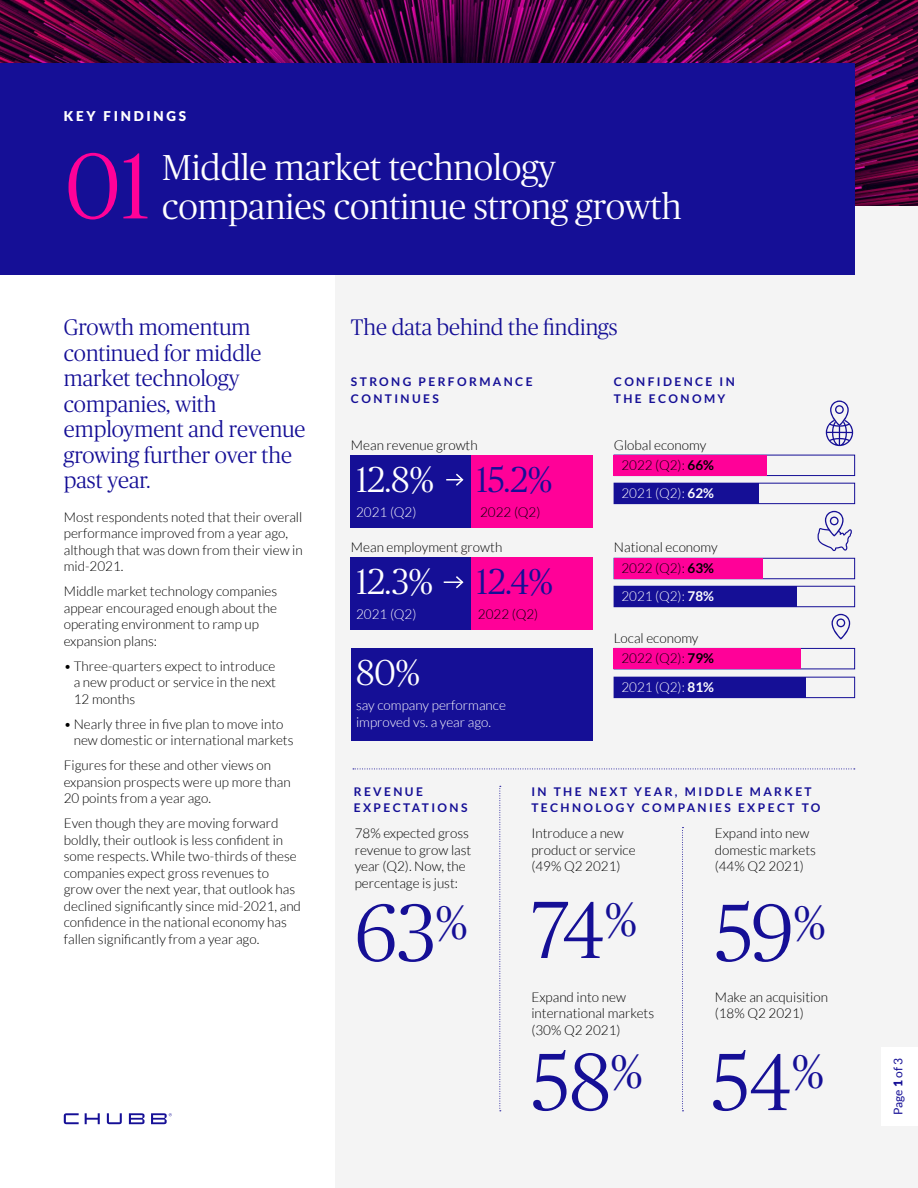
<style>
.page{position:relative;width:918px;height:1188px;background:#fff}
.page>*{position:absolute;margin:0;border:0;box-sizing:border-box;transform-origin:0 0}
.Number{font:300 93px "Chubb Publico";color:#ff0198}
.BLUE{font:300 81px "Chubb Publico";color:#150f96}
.Page_Title{font:300 36px/39px "Chubb Publico";color:#fff}
.Chart___WHITE{font:300 36px "Chubb Publico";color:#fff}
.Chart___BLUE{font:300 36px "Chubb Publico";color:#150f96}
.Head_H1{font:300 22.5px/25.5px "Chubb Publico";color:#150f96}
.Body{font:300 13.5px/16.5px "Lato";color:#000}
.Chart_Body_REV{font:300 13.5px/16.5px "Lato";color:#fff}
.Chart_H2{font:300 13.5px "Lato";color:#000}
.Chart_Body_BLK{font:300 13.5px "Lato";color:#000}
.Pre_Head{font:900 13.5px "Lato";letter-spacing:.2em;color:#fff}
.Chart_Section_Head_H{font:700 12px/16.5px "Lato";letter-spacing:.2em;color:#150f96}
.t1{font:12px "Lato";color:#150f96}
.s1{font-weight:700}
.s2{font-weight:900}
</style>
<div class="page">
<img style="left:0;top:0;width:918px;height:206px">
<div style="left:336px;top:206px;width:582px;height:982px;background:#f4f4f4"></div>
<div style="left:0;top:64px;width:854px;height:211px;background:#150f96"></div>
<div style="left:351px;top:455px;width:121px;height:72px;background:#150f96"></div>
<div style="left:471px;top:455px;width:121px;height:72px;background:#ff0198"></div>
<svg style="left:446px;top:473px;width:18px;height:13px"></svg>
<div style="left:351px;top:557px;width:121px;height:73px;background:#150f96"></div>
<div style="left:471px;top:557px;width:121px;height:73px;background:#ff0198"></div>
<svg style="left:444px;top:576px;width:20px;height:13px"></svg>
<div style="left:351px;top:648px;width:241px;height:93px;background:#150f96"></div>
<svg style="left:826px;top:401px;width:27px;height:45px"></svg>
<div style="left:614px;top:455px;width:241px;height:21px;border:1px solid #150f96"></div>
<div style="left:614px;top:455px;width:153px;height:21px;background:#ff0198"></div>
<div style="left:614px;top:483px;width:241px;height:21px;border:1px solid #150f96"></div>
<div style="left:614px;top:483px;width:144px;height:21px;background:#150f96"></div>
<svg style="left:818px;top:511px;width:34px;height:40px"></svg>
<div style="left:614px;top:558px;width:241px;height:21px;border:1px solid #150f96"></div>
<div style="left:614px;top:558px;width:149px;height:21px;background:#ff0198"></div>
<div style="left:614px;top:586px;width:241px;height:21px;border:1px solid #150f96"></div>
<div style="left:614px;top:586px;width:183px;height:21px;background:#150f96"></div>
<svg style="left:832px;top:614px;width:18px;height:25px"></svg>
<div style="left:614px;top:648px;width:241px;height:21px;border:1px solid #150f96"></div>
<div style="left:614px;top:648px;width:187px;height:21px;background:#ff0198"></div>
<div style="left:614px;top:677px;width:241px;height:21px;border:1px solid #150f96"></div>
<div style="left:614px;top:677px;width:191px;height:21px;background:#150f96"></div>
<svg style="left:353px;top:769px;width:502px;height:1px"></svg>
<svg style="left:499px;top:786px;width:2px;height:325px"></svg>
<svg style="left:64px;top:1113px;width:108px;height:11px"></svg>
<div style="left:882px;top:1047px;width:36px;height:79px;background:#fff"></div>
<svg style="left:682px;top:827px;width:1px;height:284px"></svg>
<h1 class="Pre_Head" style="left:64px;top:108px;width:124px">KEY FINDINGS</h1>
<h1 class="Number" style="left:65px;top:123px;width:86px">01</h1>
<h1 class="Page_Title" style="left:162px;top:146px;width:521px">Middle market technology companies continue strong growth</h1>
<h1 class="Head_H1" style="left:64px;top:314px;width:243px">Growth momentum continued for middle market technology companies, with employment and revenue growing further over the past year.</h1>
<p class="Body" style="left:64px;top:509px;width:240px">Most respondents noted that their overall performance improved from a year ago, although that was down from their view in mid-2021.</p>
<p class="Body" style="left:64px;top:583px;width:215px">Middle market technology companies appear encouraged enough about the operating environment to ramp up expansion plans:</p>
<p class="Body" style="left:74px;top:658px;width:204px;text-align:justify;text-indent:-10px">• Three-quarters expect to introduce a new product or service in the next 12 months</p>
<p class="Body" style="left:74px;top:716px;width:221px;text-indent:-10px">• Nearly three in five plan to move into new domestic or international markets</p>
<p class="Body" style="left:64px;top:757px;width:228px">Figures for these and other views on expansion prospects were up more than<br>20 points from a year ago.</p>
<p class="Body" style="left:64px;top:815px;width:239px">Even though they are moving forward boldly, their outlook is less confident in some respects. While two-thirds of these companies expect gross revenues to grow over the next year, that outlook has declined significantly since mid-2021, and confidence in the national economy has fallen significantly from a year ago.</p>
<h1 class="Head_H1" style="left:351px;top:314px;width:268px">The data behind the findings</h1>
<h1 class="Chart_Section_Head_H" style="left:351px;top:374px;width:183px">STRONG PERFORMANCE<br>CONTINUES</h1>
<h2 class="Chart_H2" style="left:351px;top:438px;width:128px">Mean revenue growth</h2>
<p class="Chart___WHITE" style="left:356px;top:455px;width:79px">12.8%</p>
<p class="Chart_Body_REV" style="left:356px;top:504px;width:62px">2021 (Q2)</p>
<h1 class="Chart_Section_Head_H" style="left:614px;top:373px;width:122px">CONFIDENCE IN<br>THE ECONOMY</h1>
<h2 class="Chart_H2" style="left:614px;top:438px;width:94px">Global economy</h2>
<p class="Chart_Body_BLK" style="left:621px;top:458px;width:94px">2022 (Q2): <span class="s1">66%</span></p>
<p class="Chart_Body_REV" style="left:621px;top:485px;width:94px">2021 (Q2): <span class="s1">62%</span></p>
<p class="Chart___BLUE" style="left:477px;top:455px;width:77px">15.2%</p>
<p class="Chart_Body_BLK" style="left:480px;top:505px;width:62px">2022 (Q2)</p>
<h2 class="Chart_H2" style="left:351px;top:540px;width:153px">Mean employment growth</h2>
<p class="Chart___WHITE" style="left:356px;top:557px;width:78px">12.3%</p>
<p class="Chart_Body_REV" style="left:356px;top:606px;width:62px">2021 (Q2)</p>
<h2 class="Chart_H2" style="left:614px;top:540px;width:105px">National economy</h2>
<p class="Chart_Body_BLK" style="left:621px;top:561px;width:94px">2022 (Q2): <span class="s1">63%</span></p>
<p class="Chart_Body_REV" style="left:621px;top:588px;width:94px">2021 (Q2): <span class="s1">78%</span></p>
<h2 class="Chart_H2" style="left:614px;top:631px;width:86px">Local economy</h2>
<p class="Chart_Body_BLK" style="left:621px;top:651px;width:94px">2022 (Q2): <span class="s1">79%</span></p>
<p class="Chart_Body_REV" style="left:621px;top:679px;width:94px">2021 (Q2): <span class="s1">81%</span></p>
<p class="Chart___BLUE" style="left:477px;top:557px;width:78px">12.4%</p>
<p class="Chart_Body_BLK" style="left:478px;top:607px;width:62px">2022 (Q2)</p>
<p class="Chart___WHITE" style="left:356px;top:648px;width:66px">80%</p>
<p class="Chart_Body_REV" style="left:356px;top:697px;width:151px">say company performance improved vs. a year ago.</p>
<h1 class="Chart_Section_Head_H" style="left:354px;top:783px;width:115px">REVENUE<br>EXPECTATIONS</h1>
<p class="Body" style="left:355px;top:825px;width:118px">78% expected gross revenue to grow last year (Q2). Now, the percentage is just:</p>
<p class="BLUE" style="left:355px;top:878px;width:115px">63<sup>%</sup></p>
<h1 class="Chart_Section_Head_H" style="left:531px;top:783px;width:291px">IN THE NEXT YEAR, MIDDLE MARKET<br>TECHNOLOGY COMPANIES EXPECT TO</h1>
<p class="Body" style="left:531px;top:825px;width:106px">Introduce a new product or service (49% Q2 2021)</p>
<p class="BLUE" style="left:531px;top:875px;width:107px">74<sup>%</sup></p>
<p class="Body" style="left:715px;top:825px;width:103px">Expand into new domestic markets (44% Q2 2021)</p>
<p class="BLUE" style="left:715px;top:878px;width:112px">59<sup>%</sup></p>
<p class="Body" style="left:531px;top:989px;width:124px">Expand into new international markets (30% Q2 2021)</p>
<p class="BLUE" style="left:531px;top:1027px;width:113px">58<sup>%</sup></p>
<p class="Body" style="left:715px;top:989px;width:115px">Make an acquisition (18% Q2 2021)</p>
<p class="BLUE" style="left:711px;top:1027px;width:114px">54<sup>%</sup></p>
<p class="t1" style="left:892px;top:1115px;width:59px;rotate:-90deg">Page <span class="s2">1</span> of 3</p>
</div>
